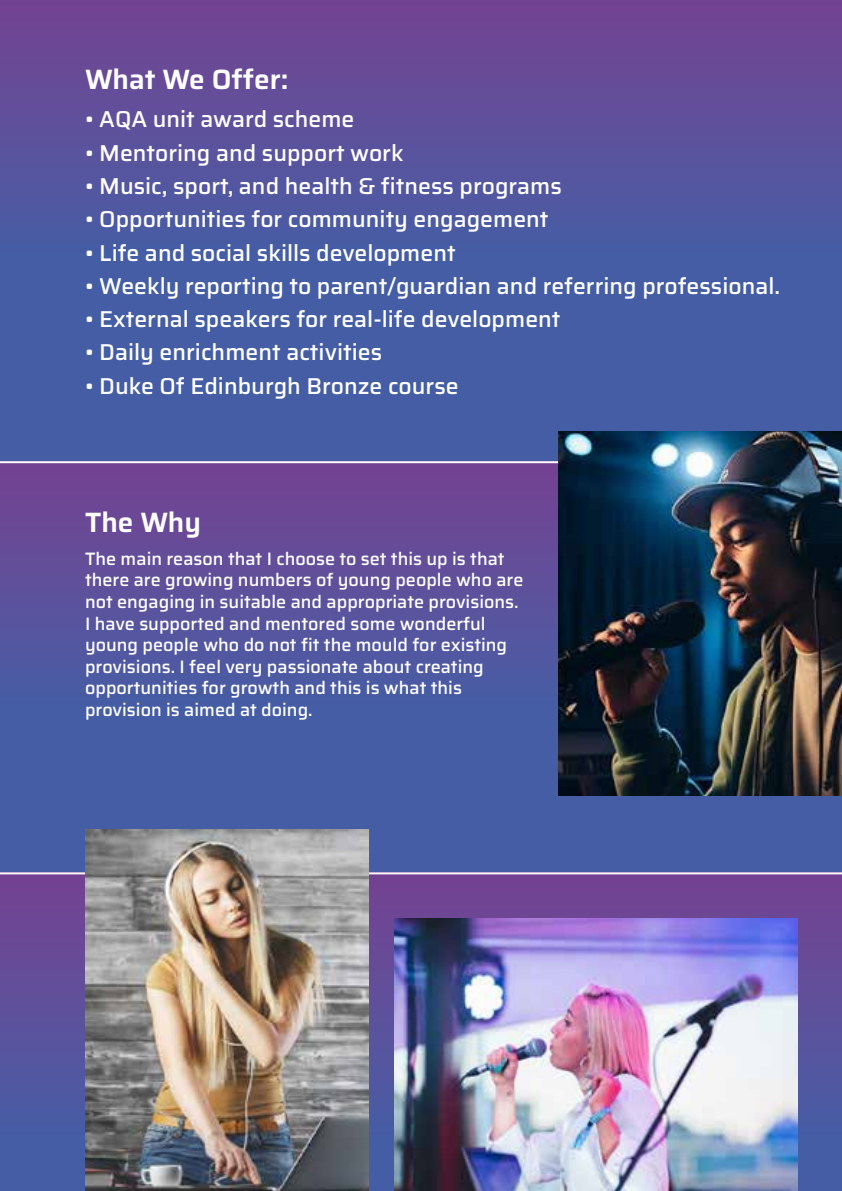
<style>
.page{position:relative;width:842px;height:1191px;background:#445da4}
.page>*{position:absolute;margin:0;border:0;box-sizing:border-box;transform-origin:0 0}
.t1{font:600 28px "Saira";color:#fff}
.t2{font:500 23px "Saira";color:#fff}
.t3{font:500 18px/21.6px "Saira";color:#fff}
</style>
<div class="page">
<div style="left:0;top:0;width:842px;height:252px;background:linear-gradient(to bottom,#744392,#475da4)"></div>
<div style="left:0;top:461px;width:558px;height:244px;background:linear-gradient(to bottom,#764392,#475ca4)"></div>
<div style="left:0;top:872px;width:842px;height:263px;background:linear-gradient(to bottom,#774492,#475ca4)"></div>
<img style="left:558px;top:432px;width:284px;height:364px">
<hr style="left:0;top:461px;width:558px;height:2px;background:#fff">
<hr style="left:0;top:872px;width:842px;height:2px;background:#fff">
<img style="left:0;top:836px;width:1px;height:355px">
<img style="left:85px;top:829px;width:284px;height:362px">
<img style="left:394px;top:918px;width:403px;height:273px">
<h1 class="t1" style="left:85px;top:57px;width:205px">What We Offer:</h1>
<p class="t2" style="left:85px;top:102px;width:271px">• AQA unit award scheme</p>
<p class="t2" style="left:85px;top:135px;width:320px">• Mentoring and support work</p>
<p class="t2" style="left:85px;top:168px;width:478px">• Music, sport, and health &amp; fitness programs</p>
<p class="t2" style="left:85px;top:202px;width:465px">• Opportunities for community engagement</p>
<p class="t2" style="left:85px;top:235px;width:372px">• Life and social skills development</p>
<p class="t2" style="left:85px;top:268px;width:697px">• Weekly reporting to parent/guardian and referring professional.</p>
<p class="t2" style="left:85px;top:301px;width:477px">• External speakers for real-life development</p>
<p class="t2" style="left:85px;top:335px;width:299px">• Daily enrichment activities</p>
<p class="t2" style="left:85px;top:368px;width:375px">• Duke Of Edinburgh Bronze course</p>
<h1 class="t1" style="left:85px;top:500px;width:117px">The Why</h1>
<p class="t3" style="left:85px;top:547px;width:440px">The main reason that I choose to set this up is that there are growing numbers of young people who are not engaging in suitable and appropriate provisions.<br>I have supported and mentored some wonderful young people who do not fit the mould for existing provisions. I feel very passionate about creating opportunities for growth and this is what this provision is aimed at doing.</p>
</div>
